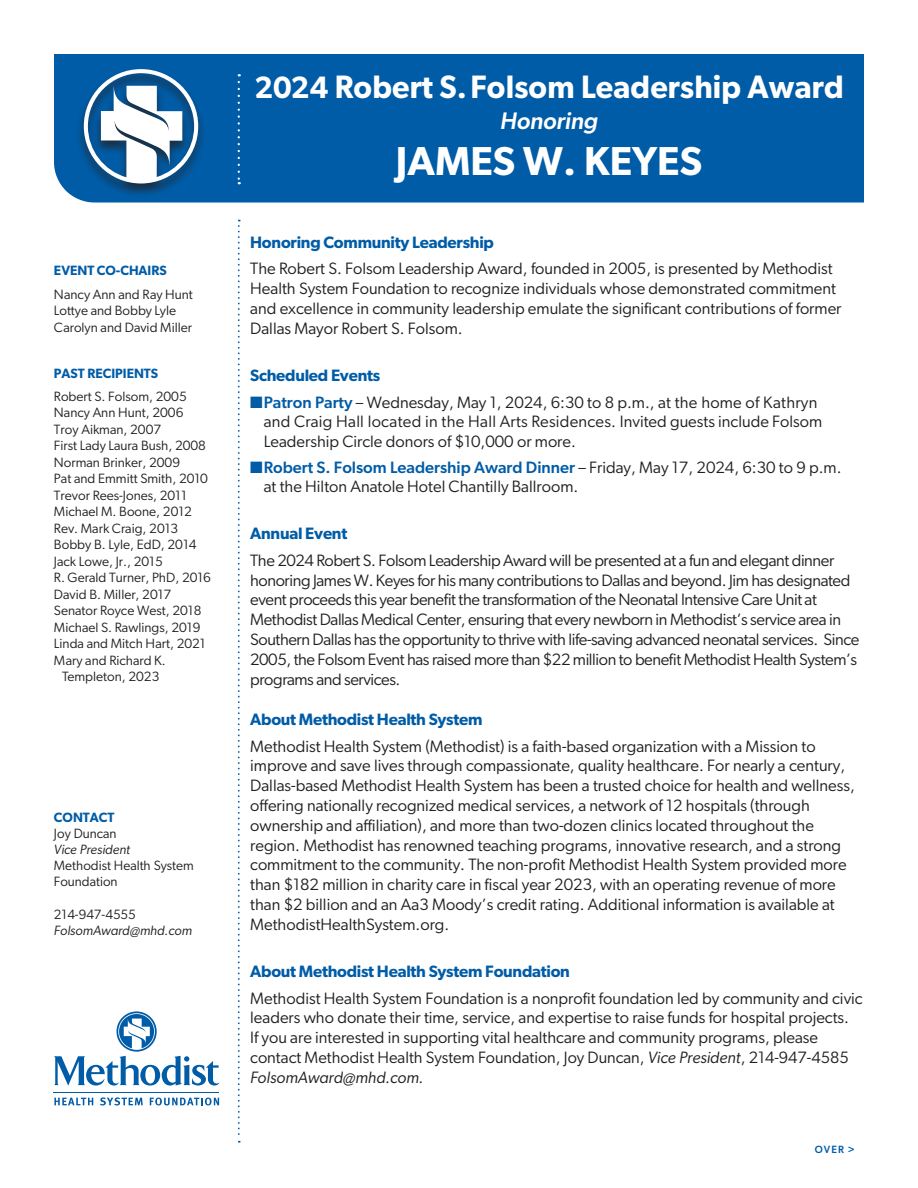
<style>
.page{position:relative;width:918px;height:1188px;background:#fff}
.page>*{position:absolute;margin:0;border:0;box-sizing:border-box;transform-origin:0 0}
.Subhead_blue_bold_11{font:600 40.5px "Gibson";color:#fff}
.t1{font:600 32.55px "Gibson";letter-spacing:.005em;color:#fff;scale:.96 1}
.Subhead_blue_bold_11-2{font:italic 500 24px "Gibson";color:#fff}
.body_9_3_12_3_normal{font:16.5px/19.8px "Gibson";color:#231f20}
.body_9_3_12_3_normal-2{font:16.5px/19.8px "Gibson";letter-spacing:-.025em;color:#231f20}
.body_copy_-_bulleted{font:16.5px/19.8px "Gibson";color:#231f20}
.body_9_3_12_3_normal-3{font:600 16.5px "Gibson";letter-spacing:-.015em;color:#005ca7}
.subhead_blue_2012{font:600 16.5px "Gibson";letter-spacing:-.015em;color:#005ca7}
.body_copy_-_bulleted-2{font:600 16.5px "Gibson";letter-spacing:-.015em;color:#005ca7}
.chair_name_2014{font:13.5px/16.2px "Gibson";color:#231f20}
.chair_name_2014-2{font:italic 13.5px/16.2px "Gibson";color:#231f20}
.chair_col_headers_2014{font:600 13.5px "Gibson";color:#005ca7}
.body_9_3_12_3_normal-4{font:500 10.5px "Gibson";color:#005ca7}
.s1{font-style:normal}
.s2{font-size:30.9px}
.s3{color:#005ca7}
.s4{font-weight:500;color:#005ca7}
.s5{font-style:italic}
</style>
<div class="page">
<div style="left:54px;top:54px;width:810px;height:148px;background:#005ca7"></div>
<svg style="left:238px;top:220px;width:2px;height:923px"></svg>
<svg style="left:238px;top:82px;width:2px;height:102px"></svg>
<div style="left:76px;top:68px;width:130px;height:130px;background:#231f20;opacity:.75"></div>
<svg style="left:84px;top:69px;width:114px;height:115px"></svg>
<svg style="left:116px;top:1011px;width:41px;height:41px"></svg>
<svg style="left:118px;top:1013px;width:37px;height:37px"></svg>
<hr style="left:54px;top:1092px;width:165px;height:1px;background:#005ca7">
<svg style="left:54px;top:1056px;width:165px;height:30px"></svg>
<svg style="left:54px;top:1098px;width:39px;height:7px"></svg>
<svg style="left:100px;top:1097px;width:43px;height:9px"></svg>
<svg style="left:150px;top:1098px;width:69px;height:7px"></svg>
<p class="chair_col_headers_2014" style="left:54px;top:263px;width:114px">EVENT CO-CHAIRS</p>
<p class="chair_name_2014" style="left:54px;top:286px;width:140px">Nancy Ann and Ray Hunt</p>
<p class="chair_name_2014" style="left:54px;top:302px;width:124px">Lottye and Bobby Lyle</p>
<p class="chair_name_2014" style="left:54px;top:319px;width:140px">Carolyn and David Miller</p>
<p class="chair_col_headers_2014" style="left:54px;top:365px;width:106px">PAST RECIPIENTS</p>
<p class="chair_name_2014" style="left:54px;top:388px;width:134px">Robert S. Folsom, 2005</p>
<p class="chair_name_2014" style="left:54px;top:404px;width:131px">Nancy Ann Hunt, 2006</p>
<p class="chair_name_2014" style="left:54px;top:421px;width:109px">Troy Aikman, 2007</p>
<p class="chair_name_2014" style="left:54px;top:437px;width:153px">First Lady Laura Bush, 2008</p>
<p class="chair_name_2014" style="left:54px;top:454px;width:128px">Norman Brinker, 2009</p>
<p class="chair_name_2014" style="left:54px;top:470px;width:156px">Pat and Emmitt Smith, 2010</p>
<p class="chair_name_2014" style="left:54px;top:487px;width:134px">Trevor Rees-Jones, 2011</p>
<p class="chair_name_2014" style="left:54px;top:503px;width:139px">Michael M. Boone, 2012</p>
<p class="chair_name_2014" style="left:54px;top:520px;width:126px">Rev. Mark Craig, 2013</p>
<p class="chair_name_2014" style="left:54px;top:536px;width:144px">Bobby B. Lyle, EdD, 2014</p>
<p class="chair_name_2014" style="left:54px;top:553px;width:110px">Jack Lowe, Jr., 2015</p>
<p class="chair_name_2014" style="left:54px;top:569px;width:158px">R. Gerald Turner, PhD, 2016</p>
<p class="chair_name_2014" style="left:54px;top:586px;width:119px">David B. Miller, 2017</p>
<p class="chair_name_2014" style="left:54px;top:602px;width:149px">Senator Royce West, 2018</p>
<p class="chair_name_2014" style="left:54px;top:619px;width:148px">Michael S. Rawlings, 2019</p>
<p class="chair_name_2014" style="left:54px;top:635px;width:153px">Linda and Mitch Hart, 2021</p>
<p class="chair_name_2014" style="left:54px;top:652px;width:113px">Mary and Richard K.</p>
<p class="chair_name_2014" style="left:62px;top:668px;width:99px">Templeton, 2023</p>
<p class="chair_col_headers_2014" style="left:54px;top:809px;width:62px">CONTACT</p>
<p class="chair_name_2014" style="left:54px;top:825px;width:64px">Joy Duncan</p>
<p class="chair_name_2014-2" style="left:54px;top:841px;width:78px">Vice President</p>
<p class="chair_name_2014" style="left:54px;top:857px;width:141px">Methodist Health System<br>Foundation</p>
<p class="chair_name_2014-2" style="left:54px;top:906px;width:140px"><span class="s1">214-947-4555<br></span>FolsomAward@mhd.com</p>
<p class="t1" style="left:254px;top:67px;width:615px"><span class="s2">2024</span> Robert S.Folsom Leadership Award</p>
<p class="Subhead_blue_bold_11-2" style="left:500px;top:107px;width:99px">Honoring</p>
<p class="Subhead_blue_bold_11" style="left:396px;top:137px;width:308px">JAMES W. KEYES</p>
<p class="subhead_blue_2012" style="left:250px;top:232px;width:245px">Honoring Community Leadership</p>
<p class="body_9_3_12_3_normal" style="left:250px;top:259px;width:593px">The Robert S. Folsom Leadership Award, founded in 2005, is presented by Methodist Health System Foundation to recognize individuals whose demonstrated commitment and excellence in community leadership emulate the significant contributions of former Dallas Mayor Robert S. Folsom.</p>
<p class="body_9_3_12_3_normal-3" style="left:250px;top:366px;width:132px">Scheduled Events</p>
<p class="body_copy_-_bulleted" style="left:264px;top:392px;width:560px;text-indent:-14px"><span class="s3">■</span><span class="s4">Patron Party</span> – Wednesday, May 1, 2024, 6:30 to 8 p.m., at the home of Kathryn and Craig Hall located in the Hall Arts Residences. Invited guests include Folsom<br>Leadership Circle donors of $10,000 or more.</p>
<p class="body_copy_-_bulleted" style="left:264px;top:458px;width:579px;line-height:18.5px;text-indent:-14px"><span class="s3">■</span><span class="s4">Robert S. Folsom Leadership Award Dinner</span> – Friday, May 17, 2024, 6:30 to 9 p.m. at the Hilton Anatole Hotel Chantilly Ballroom.</p>
<p class="body_copy_-_bulleted-2" style="left:250px;top:524px;width:99px">Annual Event</p>
<p class="body_9_3_12_3_normal-2" style="left:250px;top:550px;width:611px">The 2024 Robert S. Folsom Leadership Award will be presented at a fun and elegant dinner honoring James W. Keyes for his many contributions to Dallas and beyond. Jim has designated event proceeds this year benefit the transformation of the Neonatal Intensive Care Unit at Methodist Dallas Medical Center, ensuring that every newborn in Methodist’s service area in Southern Dallas has the opportunity to thrive with life-saving advanced neonatal services. Since 2005, the Folsom Event has raised more than $22 million to benefit Methodist Health System’s programs and services.</p>
<p class="body_9_3_12_3_normal-3" style="left:250px;top:709px;width:234px">About Methodist Health System</p>
<p class="body_9_3_12_3_normal" style="left:250px;top:736px;width:606px">Methodist Health System (Methodist) is a faith-based organization with a Mission to improve and save lives through compassionate, quality healthcare. For nearly a century, Dallas-based Methodist Health System has been a trusted choice for health and wellness, offering nationally recognized medical services, a network of 12 hospitals (through ownership and affiliation), and more than two-dozen clinics located throughout the region. Methodist has renowned teaching programs, innovative research, and a strong commitment to the community. The non-profit Methodist Health System provided more than $182 million in charity care in fiscal year 2023, with an operating revenue of more than $2 billion and an Aa3 Moody’s credit rating. Additional information is available at MethodistHealthSystem.org.</p>
<p class="body_9_3_12_3_normal-3" style="left:250px;top:961px;width:321px">About Methodist Health System Foundation</p>
<p class="body_9_3_12_3_normal" style="left:250px;top:988px;width:614px">Methodist Health System Foundation is a nonprofit foundation led by community and civic leaders who donate their time, service, and expertise to raise funds for hospital projects.<br>If you are interested in supporting vital healthcare and community programs, please contact Methodist Health System Foundation, Joy Duncan, <span class="s5">Vice President</span>, 214-947-4585<br><span class="s5">FolsomAward@mhd.com.</span></p>
<p class="body_9_3_12_3_normal-4" style="left:815px;top:1143px;width:42px">OVER &gt;</p>
</div>
